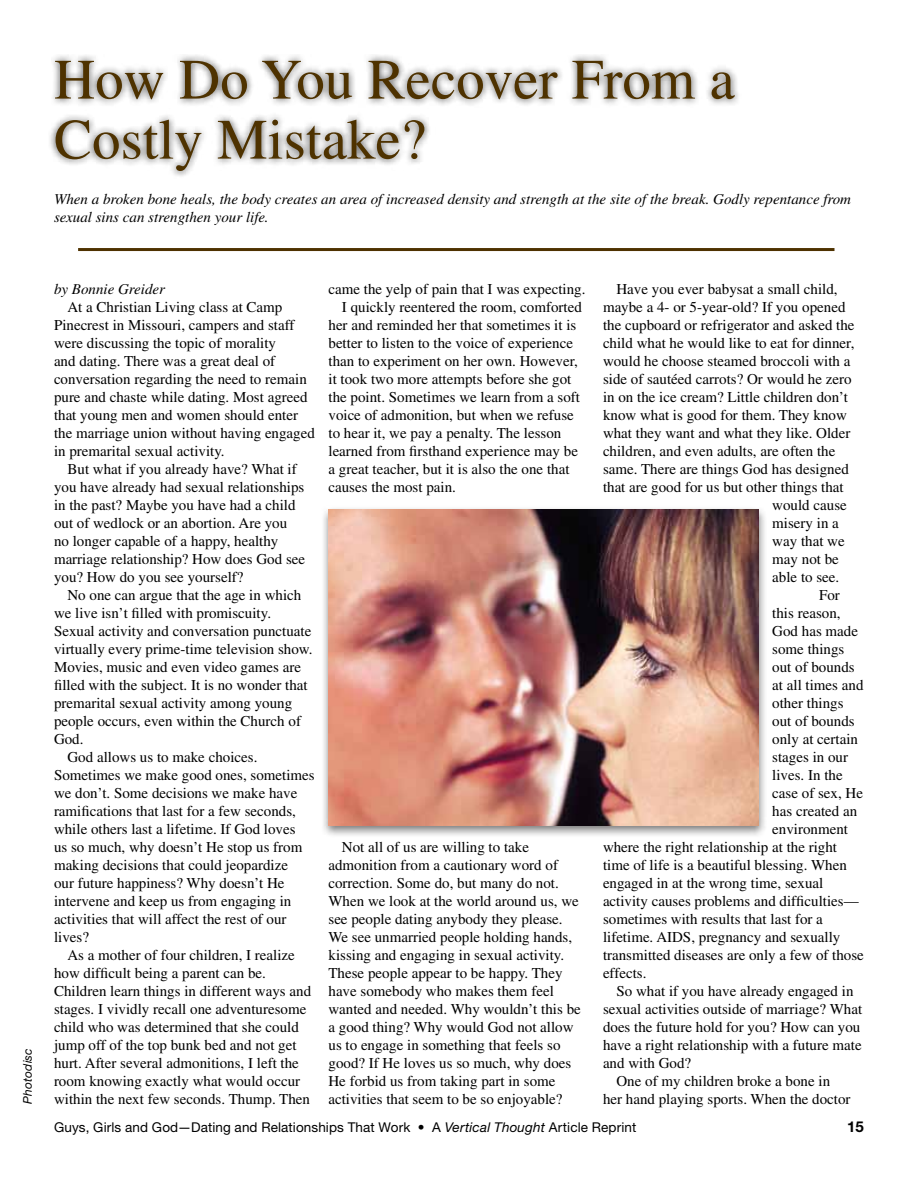
<style>
.page{position:relative;width:918px;height:1188px;background:#fff}
.page>*{position:absolute;margin:0;border:0;box-sizing:border-box;transform-origin:0 0}
.t1{font:57px/60px "Times";color:#4e3200}
.t2{font:15px/18px "Times";color:#000}
.t3{font:italic 15px/18px "Times";color:#000}
.t4{font:700 15px "Helvetica Neue";color:#000}
.t5{font:13.5px "Helvetica Neue";letter-spacing:.01em;color:#000}
.t6{font:italic 12px "Helvetica Neue";letter-spacing:.015em;color:#000}
.s1{font-style:italic}
</style>
<div class="page">
<div style="left:48px;top:53px;width:694px;height:125px;background:#000;opacity:.75"></div>
<hr style="left:78px;top:248px;width:756px;height:3px;background:#4e3200">
<div style="left:320px;top:505px;width:447px;height:332px;background:#000;opacity:.5"></div>
<img style="left:328px;top:510px;width:431px;height:316px">
<h1 class="t1" style="left:54px;top:49px;width:682px">How Do You Recover From a<br>Costly Mistake?</h1>
<p class="t3" style="left:54px;top:191px;width:799px">When a broken bone heals, the body creates an area of increased density and strength at the site of the break. Godly repentance from sexual sins can strengthen your life.</p>
<p class="t6" style="left:20px;top:1104px;width:57px;rotate:-90deg">Photodisc</p>
<p class="t2" style="left:328px;top:280px;width:259px">came the yelp of pain that I was expecting.</p>
<p class="t2" style="left:342px;top:298px;width:241px">I quickly reentered the room, comforted</p>
<p class="t2" style="left:328px;top:316px;width:249px">her and reminded her that sometimes it is</p>
<p class="t2" style="left:328px;top:334px;width:246px">better to listen to the voice of experience</p>
<p class="t2" style="left:328px;top:352px;width:251px">than to experiment on her own. However,</p>
<p class="t2" style="left:328px;top:370px;width:244px">it took two more attempts before she got</p>
<p class="t2" style="left:328px;top:388px;width:253px">the point. Sometimes we learn from a soft</p>
<p class="t2" style="left:328px;top:406px;width:247px">voice of admonition, but when we refuse</p>
<p class="t2" style="left:328px;top:424px;width:234px">to hear it, we pay a penalty. The lesson</p>
<p class="t2" style="left:328px;top:442px;width:251px">learned from firsthand experience may be</p>
<p class="t2" style="left:328px;top:460px;width:243px">a great teacher, but it is also the one that</p>
<p class="t2" style="left:328px;top:478px;width:129px">causes the most pain.</p>
<p class="t2" style="left:616px;top:280px;width:223px">Have you ever babysat a small child,</p>
<p class="t2" style="left:603px;top:298px;width:244px">maybe a 4- or 5-year-old? If you opened</p>
<p class="t2" style="left:603px;top:316px;width:253px">the cupboard or refrigerator and asked the</p>
<p class="t2" style="left:603px;top:334px;width:253px">child what he would like to eat for dinner,</p>
<p class="t2" style="left:603px;top:352px;width:249px">would he choose steamed broccoli with a</p>
<p class="t2" style="left:603px;top:370px;width:250px">side of sautéed carrots? Or would he zero</p>
<p class="t2" style="left:603px;top:388px;width:247px">in on the ice cream? Little children don’t</p>
<p class="t2" style="left:603px;top:406px;width:245px">know what is good for them. They know</p>
<p class="t2" style="left:603px;top:424px;width:249px">what they want and what they like. Older</p>
<p class="t2" style="left:603px;top:442px;width:234px">children, and even adults, are often the</p>
<p class="t2" style="left:603px;top:460px;width:247px">same. There are things God has designed</p>
<p class="t2" style="left:603px;top:478px;width:242px">that are good for us but other things that</p>
<p class="t2" style="left:772px;top:496px;width:76px">would cause</p>
<p class="t2" style="left:772px;top:514px;width:68px">misery in a</p>
<p class="t2" style="left:772px;top:532px;width:74px">way that we</p>
<p class="t2" style="left:772px;top:550px;width:68px">may not be</p>
<p class="t2" style="left:772px;top:568px;width:69px">able to see.</p>
<p class="t2" style="left:819px;top:586px;width:22px">For</p>
<p class="t2" style="left:772px;top:604px;width:70px">this reason,</p>
<p class="t2" style="left:772px;top:622px;width:87px">God has made</p>
<p class="t2" style="left:772px;top:640px;width:74px">some things</p>
<p class="t2" style="left:772px;top:658px;width:84px">out of bounds</p>
<p class="t2" style="left:772px;top:676px;width:93px">at all times and</p>
<p class="t2" style="left:772px;top:694px;width:73px">other things</p>
<p class="t2" style="left:772px;top:712px;width:84px">out of bounds</p>
<p class="t2" style="left:772px;top:730px;width:87px">only at certain</p>
<p class="t2" style="left:772px;top:748px;width:77px">stages in our</p>
<p class="t2" style="left:772px;top:766px;width:72px">lives. In the</p>
<p class="t2" style="left:772px;top:784px;width:92px">case of sex, He</p>
<p class="t2" style="left:772px;top:802px;width:86px">has created an</p>
<p class="t2" style="left:772px;top:820px;width:77px">environment</p>
<p class="t2" style="left:603px;top:838px;width:236px">where the right relationship at the right</p>
<p class="t2" style="left:603px;top:856px;width:245px">time of life is a beautiful blessing. When</p>
<p class="t2" style="left:603px;top:874px;width:222px">engaged in at the wrong time, sexual</p>
<p class="t2" style="left:603px;top:892px;width:257px">activity causes problems and difficulties—</p>
<p class="t2" style="left:603px;top:910px;width:221px">sometimes with results that last for a</p>
<p class="t2" style="left:603px;top:928px;width:239px">lifetime. AIDS, pregnancy and sexually</p>
<p class="t2" style="left:603px;top:946px;width:262px">transmitted diseases are only a few of those</p>
<p class="t2" style="left:603px;top:964px;width:45px">effects.</p>
<p class="t2" style="left:616px;top:982px;width:239px">So what if you have already engaged in</p>
<p class="t2" style="left:603px;top:1000px;width:261px">sexual activities outside of marriage? What</p>
<p class="t2" style="left:603px;top:1018px;width:259px">does the future hold for you? How can you</p>
<p class="t2" style="left:603px;top:1036px;width:260px">have a right relationship with a future mate</p>
<p class="t2" style="left:603px;top:1054px;width:90px">and with God?</p>
<p class="t2" style="left:616px;top:1072px;width:215px">One of my children broke a bone in</p>
<p class="t2" style="left:603px;top:1090px;width:249px">her hand playing sports. When the doctor</p>
<p class="t4" style="left:847px;top:1118px;width:18px">15</p>
<p class="t3" style="left:54px;top:280px;width:113px">by Bonnie Greider</p>
<p class="t2" style="left:54px;top:298px;width:262px;text-indent:14px">At a Christian Living class at Camp Pinecrest in Missouri, campers and staff were discussing the topic of morality<br>and dating. There was a great deal of conversation regarding the need to remain pure and chaste while dating. Most agreed that young men and women should enter the marriage union without having engaged in premarital sexual activity.</p>
<p class="t2" style="left:54px;top:460px;width:253px;text-indent:14px">But what if you already have? What if you have already had sexual relationships in the past? Maybe you have had a child out of wedlock or an abortion. Are you no longer capable of a happy, healthy marriage relationship? How does God see you? How do you see yourself?</p>
<p class="t2" style="left:68px;top:586px;width:235px">No one can argue that the age in which</p>
<p class="t2" style="left:54px;top:604px;width:219px">we live isn’t filled with promiscuity.</p>
<p class="t2" style="left:54px;top:622px;width:259px">Sexual activity and conversation punctuate</p>
<p class="t2" style="left:54px;top:640px;width:260px">virtually every prime-time television show.</p>
<p class="t2" style="left:54px;top:658px;width:249px">Movies, music and even video games are</p>
<p class="t2" style="left:54px;top:676px;width:255px">filled with the subject. It is no wonder that</p>
<p class="t2" style="left:54px;top:694px;width:240px">premarital sexual activity among young</p>
<p class="t2" style="left:54px;top:712px;width:249px">people occurs, even within the Church of</p>
<p class="t2" style="left:54px;top:730px;width:31px">God.</p>
<p class="t2" style="left:68px;top:748px;width:191px">God allows us to make choices.</p>
<p class="t2" style="left:54px;top:766px;width:262px">Sometimes we make good ones, sometimes</p>
<p class="t2" style="left:54px;top:784px;width:245px">we don’t. Some decisions we make have</p>
<p class="t2" style="left:54px;top:802px;width:244px">ramifications that last for a few seconds,</p>
<p class="t2" style="left:54px;top:820px;width:243px">while others last a lifetime. If God loves</p>
<p class="t2" style="left:54px;top:838px;width:250px">us so much, why doesn’t He stop us from</p>
<p class="t2" style="left:54px;top:856px;width:236px">making decisions that could jeopardize</p>
<p class="t2" style="left:54px;top:874px;width:232px">our future happiness? Why doesn’t He</p>
<p class="t2" style="left:54px;top:892px;width:239px">intervene and keep us from engaging in</p>
<p class="t2" style="left:54px;top:910px;width:234px">activities that will affect the rest of our</p>
<p class="t2" style="left:54px;top:928px;width:36px">lives?</p>
<p class="t2" style="left:68px;top:946px;width:229px">As a mother of four children, I realize</p>
<p class="t2" style="left:54px;top:964px;width:214px">how difficult being a parent can be.</p>
<p class="t2" style="left:54px;top:982px;width:259px">Children learn things in different ways and</p>
<p class="t2" style="left:54px;top:1000px;width:254px">stages. I vividly recall one adventuresome</p>
<p class="t2" style="left:54px;top:1018px;width:246px">child who was determined that she could</p>
<p class="t2" style="left:54px;top:1036px;width:244px">jump off of the top bunk bed and not get</p>
<p class="t2" style="left:54px;top:1054px;width:246px">hurt. After several admonitions, I left the</p>
<p class="t2" style="left:54px;top:1072px;width:248px">room knowing exactly what would occur</p>
<p class="t2" style="left:54px;top:1090px;width:258px">within the next few seconds. Thump. Then</p>
<p class="t2" style="left:328px;top:838px;width:254px;text-indent:13px">Not all of us are willing to take admonition from a cautionary word of correction. Some do, but many do not.<br>When we look at the world around us, we see people dating anybody they please.<br>We see unmarried people holding hands, kissing and engaging in sexual activity.<br>These people appear to be happy. They have somebody who makes them feel wanted and needed. Why wouldn’t this be a good thing? Why would God not allow us to engage in something that feels so good? If He loves us so much, why does He forbid us from taking part in some activities that seem to be so enjoyable?</p>
<p class="t5" style="left:54px;top:1119px;width:584px">Guys, Girls and God—Dating and Relationships That Work • A <span class="s1">Vertical Thought</span> Article Reprint</p>
</div>
